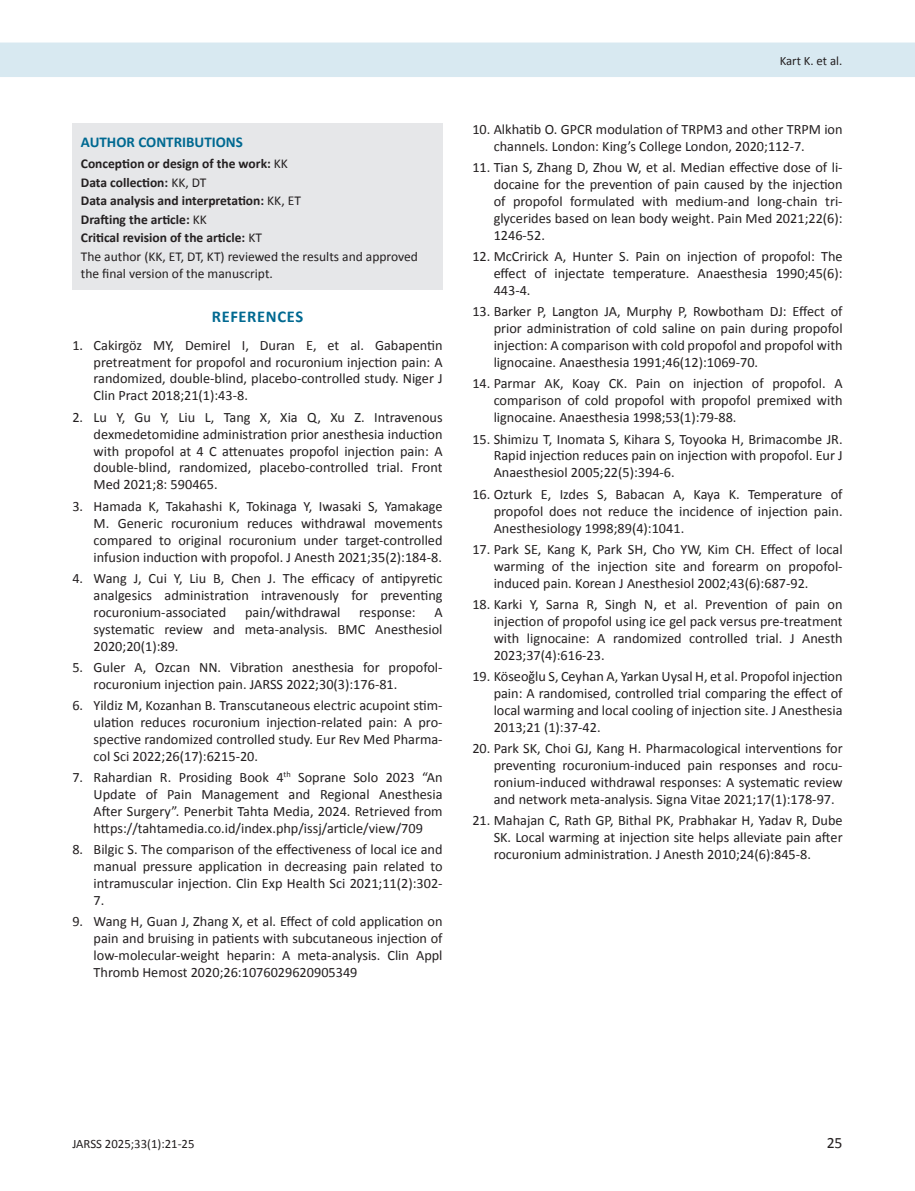
<style>
.page{position:relative;width:915px;height:1191px;background:#fff}
.page>*{position:absolute;margin:0;border:0;box-sizing:border-box;transform-origin:0 0}
.t1{font:700 16.5px "Calibri";letter-spacing:.04em;color:#006991}
.t2{font:15.75px "Calibri";color:#231f20}
.t3{font:700 15px "Calibri";color:#006991}
.t4{font:14.25px/17px "Calibri";color:#231f20;text-align:justify}
.t5{font:700 13.5px/18.6px "Calibri";color:#231f20}
.t6{font:13.5px "Calibri";color:#231f20}
.t7{font:12.75px "Calibri";color:#231f20}
.s1{font-weight:400}
</style>
<div class="page">
<div style="left:0;top:43px;width:914px;height:34px;background:#d8e9f1"></div>
<div style="left:72px;top:123px;width:370px;height:167px;background:#e6e7e9"></div>
<p class="t3" style="left:81px;top:131px;width:163px">AUTHOR CONTRIBUTIONS</p>
<p class="t5" style="left:81px;top:154px;width:338px">Conception or design of the work: <span class="s1">KK<br></span>Data collection: <span class="s1">KK, DT<br></span>Data analysis and interpretation: <span class="s1">KK, ET<br></span>Drafting the article: <span class="s1">KK<br></span>Critical revision of the article: <span class="s1">KT<br>The author (KK, ET, DT, KT) reviewed the results and approved</span></p>
<p class="t6" style="left:81px;top:265px;width:193px">the final version of the manuscript.</p>
<p class="t1" style="left:212px;top:305px;width:93px">REFERENCES</p>
<p class="t4" style="left:94px;top:336px;width:350px;text-indent:-21px">1. Cakirgöz MY, Demirel I, Duran E, et al. Gabapentin pretreatment for propofol and rocuronium injection pain: A randomized, double-blind, placebo-controlled study. Niger J Clin Pract 2018;21(1):43-8.</p>
<p class="t4" style="left:94px;top:408px;width:350px;text-indent:-21px">2. Lu Y, Gu Y, Liu L, Tang X, Xia Q, Xu Z. Intravenous dexmedetomidine administration prior anesthesia induction with propofol at 4 C attenuates propofol injection pain: A double-blind, randomized, placebo-controlled trial. Front Med 2021;8: 590465.</p>
<p class="t4" style="left:94px;top:497px;width:350px;text-indent:-21px">3. Hamada K, Takahashi K, Tokinaga Y, Iwasaki S, Yamakage M. Generic rocuronium reduces withdrawal movements compared to original rocuronium under target-controlled infusion induction with propofol. J Anesth 2021;35(2):184-8.</p>
<p class="t4" style="left:94px;top:569px;width:350px;text-indent:-21px">4. Wang J, Cui Y, Liu B, Chen J. The efficacy of antipyretic analgesics administration intravenously for preventing rocuronium-associated</p>
<p class="t4" style="left:245px;top:603px;width:97px">pain/withdrawal</p>
<p class="t4" style="left:359px;top:603px;width:58px">response:</p>
<p class="t4" style="left:94px;top:603px;width:350px;text-indent:340px">A systematic review and meta-analysis. BMC Anesthesiol 2020;20(1):89.</p>
<p class="t4" style="left:94px;top:658px;width:350px;text-indent:-21px">5. Guler A, Ozcan NN. Vibration anesthesia for propofol&shy;rocuronium injection pain. JARSS 2022;30(3):176-81.</p>
<p class="t4" style="left:94px;top:696px;width:350px;text-indent:-21px">6. Yildiz M, Kozanhan B. Transcutaneous electric acupoint stim&shy;ulation reduces rocuronium injection-related pain: A pro&shy;spective randomized controlled study. Eur Rev Med Pharma&shy;col Sci 2022;26(17):6215-20.</p>
<p class="t4" style="left:94px;top:768px;width:350px;text-indent:-21px">7. Rahardian R. Prosiding Book 4<sup>th</sup> Soprane Solo 2023 “An Update of Pain Management and Regional Anesthesia After Surgery”. Penerbit Tahta Media, 2024. Retrieved from https://tahtamedia.co.id/index.php/issj/article/view/709</p>
<p class="t4" style="left:94px;top:840px;width:350px;text-indent:-21px">8. Bilgic S. The comparison of the effectiveness of local ice and manual pressure application in decreasing pain related to intramuscular injection. Clin Exp Health Sci 2021;11(2):302- 7.</p>
<p class="t4" style="left:94px;top:912px;width:350px;text-indent:-21px">9. Wang H, Guan J, Zhang X, et al. Effect of cold application on pain and bruising in patients with subcutaneous injection of low-molecular-weight heparin: A meta-analysis. Clin Appl Thromb Hemost 2020;26:1076029620905349</p>
<p class="t7" style="left:779px;top:52px;width:64px">Kart K. et al.</p>
<p class="t4" style="left:493px;top:120px;width:350px;text-indent:-21px">10. Alkhatib O. GPCR modulation of TRPM3 and other TRPM ion channels. London: King’s College London, 2020;112-7.</p>
<p class="t4" style="left:493px;top:158px;width:350px;text-indent:-21px">11. Tian S, Zhang D, Zhou W, et al. Median effective dose of li&shy;docaine for the prevention of pain caused by the injection of propofol formulated with medium-and long-chain tri&shy;glycerides based on lean body weight. Pain Med 2021;22(6):<br>1246-52.</p>
<p class="t4" style="left:493px;top:247px;width:350px;text-indent:-21px">12. McCririck A, Hunter S. Pain on injection of propofol: The effect of injectate temperature. Anaesthesia 1990;45(6):<br>443-4.</p>
<p class="t4" style="left:493px;top:302px;width:350px;text-indent:-21px">13. Barker P, Langton JA, Murphy P, Rowbotham DJ: Effect of prior administration of cold saline on pain during propofol injection: A comparison with cold propofol and propofol with lignocaine. Anaesthesia 1991;46(12):1069-70.</p>
<p class="t4" style="left:493px;top:374px;width:350px;text-indent:-21px">14. Parmar AK, Koay CK. Pain on injection of propofol. A comparison of cold propofol with propofol premixed with lignocaine. Anaesthesia 1998;53(1):79-88.</p>
<p class="t4" style="left:493px;top:429px;width:350px;text-indent:-21px">15. Shimizu T, Inomata S, Kihara S, Toyooka H, Brimacombe JR.<br>Rapid injection reduces pain on injection with propofol. Eur J Anaesthesiol 2005;22(5):394-6.</p>
<p class="t4" style="left:493px;top:485px;width:350px;text-indent:-21px">16. Ozturk E, Izdes S, Babacan A, Kaya K. Temperature of propofol does not reduce the incidence of injection pain.<br>Anesthesiology 1998;89(4):1041.</p>
<p class="t4" style="left:493px;top:540px;width:350px;text-indent:-21px">17. Park SE, Kang K, Park SH, Cho YW, Kim CH. Effect of local warming of the injection site and forearm on propofol&shy;induced pain. Korean J Anesthesiol 2002;43(6):687-92.</p>
<p class="t4" style="left:493px;top:595px;width:350px;text-indent:-21px">18. Karki Y, Sarna R, Singh N, et al. Prevention of pain on injection of propofol using ice gel pack versus pre-treatment with lignocaine: A randomized controlled trial. J Anesth 2023;37(4):616-23.</p>
<p class="t4" style="left:493px;top:667px;width:350px;text-indent:-21px">19. Köseoğlu S, Ceyhan A, Yarkan Uysal H, et al. Propofol injection pain: A randomised, controlled trial comparing the effect of local warming and local cooling of injection site. J Anesthesia 2013;21 (1):37-42.</p>
<p class="t4" style="left:493px;top:739px;width:350px;text-indent:-21px">20. Park SK, Choi GJ, Kang H. Pharmacological interventions for preventing rocuronium-induced pain responses and rocu&shy;ronium-induced withdrawal responses: A systematic review and network meta-analysis. Signa Vitae 2021;17(1):178-97.</p>
<p class="t4" style="left:493px;top:811px;width:350px;text-indent:-21px">21. Mahajan C, Rath GP, Bithal PK, Prabhakar H, Yadav R, Dube SK. Local warming at injection site helps alleviate pain after rocuronium administration. J Anesth 2010;24(6):845-8.</p>
<p class="t7" style="left:72px;top:1136px;width:124px">JARSS 2025;33(1):21-25</p>
<p class="t2" style="left:826px;top:1133px;width:17px">25</p>
</div>
